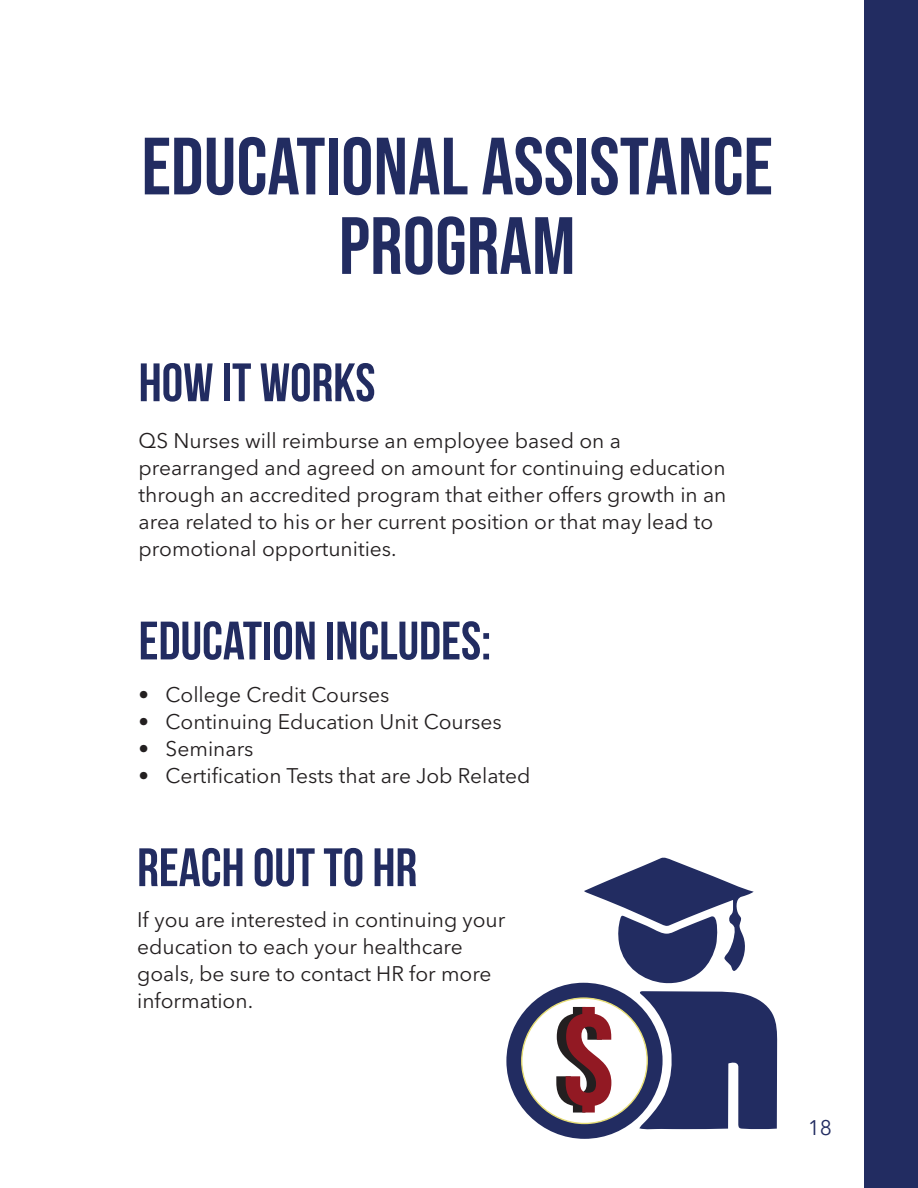
<style>
.page{position:relative;width:918px;height:1188px;background:#fff}
.page>*{position:absolute;margin:0;border:0;box-sizing:border-box;transform-origin:0 0}
.t1{font:700 133.65px "Bebas Neue";color:#231f20;scale:1.04 1}
.t2{font:81px/79.5px "Bebas Neue";color:#222c61;text-align:center}
.t3{font:700 54px "Bebas Neue";color:#222c61}
.t4{font:21px/27px "Avenir Next LT Pro";color:#231f20}
.t5{font:21px "Avenir Next LT Pro";color:#222c61}
</style>
<div class="page">
<div style="left:864px;top:0;width:54px;height:1188px;background:#222c61"></div>
<div style="left:506px;top:983px;width:157px;height:156px;background:#222c61;border-radius:50%"></div>
<svg style="left:639px;top:991px;width:138px;height:139px"></svg>
<svg style="left:584px;top:857px;width:170px;height:127px"></svg>
<div style="left:522px;top:998px;width:125px;height:126px;background:#fff;border-radius:50%"></div>
<p class="t2" style="left:141px;top:126px;width:633px">EDUCATIONAL ASSISTANCE<br>PROGRAM</p>
<p class="t3" style="left:139px;top:353px;width:238px">HOW IT WORKS</p>
<p class="t4" style="left:139px;top:427px;width:589px">QS Nurses will reimburse an employee based on a prearranged and agreed on amount for continuing education through an accredited program that either offers growth in an area related to his or her current position or that may lead to promotional opportunities.</p>
<p class="t3" style="left:139px;top:611px;width:354px">EDUCATION INCLUDES:</p>
<p class="t4" style="left:139px;top:681px;width:252px">• College Credit Courses</p>
<p class="t4" style="left:139px;top:708px;width:365px">• Continuing Education Unit Courses</p>
<p class="t4" style="left:139px;top:735px;width:116px">• Seminars</p>
<p class="t4" style="left:139px;top:762px;width:393px">• Certification Tests that are Job Related</p>
<p class="t3" style="left:137px;top:838px;width:282px">REACH OUT TO HR</p>
<p class="t4" style="left:137px;top:907px;width:370px">If you are interested in continuing your education to each your healthcare goals, be sure to contact HR for more information.</p>
<h1 class="t1" style="left:552px;top:987px;width:55px">$</h1>
<p class="t5" style="left:808px;top:1115px;width:26px">18</p>
</div>
